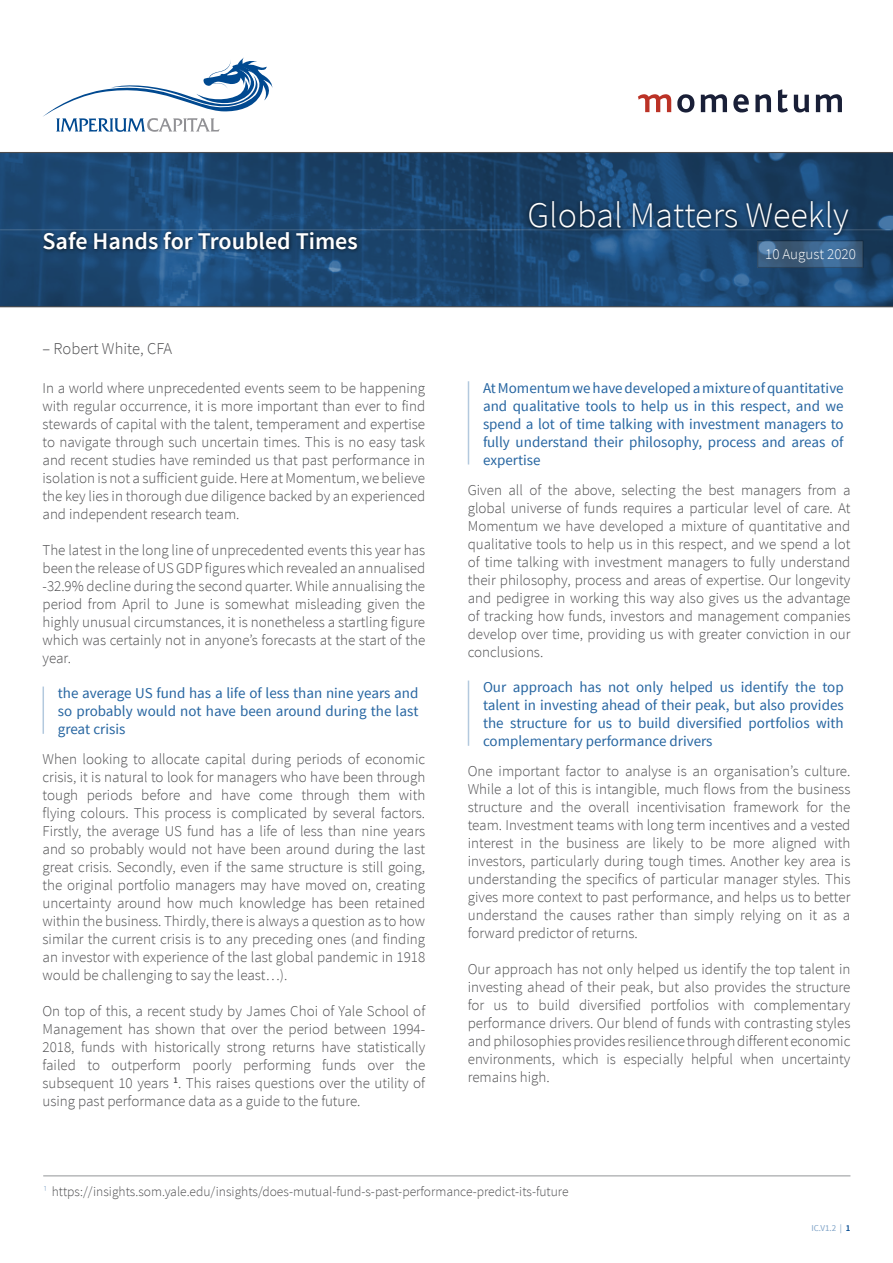
<style>
.page{position:relative;width:893px;height:1263px;background:#fff}
.page>*{position:absolute;margin:0;border:0;box-sizing:border-box;transform-origin:0 0}
.t1{font:300 36px "Source Sans Pro";color:#fff}
.t2{font:600 24px "Source Sans Pro";color:#fff}
.t3{font:300 16.5px "Source Sans Pro";color:#4d4d4f}
.t4{font:300 15px/18px "Source Sans Pro";color:#4d4d4f;text-align:justify}
.t5{font:15px/18px "Source Sans Pro";color:#2665a1;text-align:justify}
.t6{font:300 15px "Source Sans Pro";color:#fff}
.t7{font:300 13.5px "Source Sans Pro";color:#4d4d4f}
.t8{font:9px "Source Sans Pro";color:#80a4c8}
.s1{font-size:16.2px}
.s2{font-size:12px;color:#80a4c8}
.s3{font-weight:600;color:#004990}
</style>
<div class="page">
<svg style="left:0;top:153px;width:893px;height:153px;background:#1c4771"></svg>
<hr style="left:0;top:306px;width:893px;height:1px;background:#4d4d4f">
<hr style="left:0;top:152px;width:893px;height:1px;background:#4d4d4f">
<hr style="left:0;top:230px;width:893px;height:1px;background:#fff">
<svg style="left:638px;top:94px;width:33px;height:18px"></svg>
<svg style="left:701px;top:94px;width:26px;height:18px"></svg>
<svg style="left:733px;top:94px;width:16px;height:18px"></svg>
<svg style="left:755px;top:94px;width:16px;height:18px"></svg>
<svg style="left:778px;top:89px;width:10px;height:23px"></svg>
<svg style="left:794px;top:95px;width:15px;height:17px"></svg>
<svg style="left:816px;top:94px;width:26px;height:18px"></svg>
<svg style="left:677px;top:94px;width:17px;height:19px"></svg>
<svg style="left:43px;top:57px;width:230px;height:75px"></svg>
<div style="left:525px;top:197px;width:328px;height:43px;background:#000;opacity:.75"></div>
<div style="left:40px;top:229px;width:322px;height:25px;background:#000;opacity:.75"></div>
<svg style="left:760px;top:243px;width:101px;height:23px;background:#3f6388"></svg>
<hr style="left:43px;top:1175px;width:807px;height:1px;background:#939598">
<hr style="left:43px;top:686px;width:1px;height:48px;background:#b3c9de">
<hr style="left:468px;top:381px;width:1px;height:83px;background:#b3c9de">
<hr style="left:468px;top:680px;width:1px;height:66px;background:#b3c9de">
<h2 class="t2" style="left:43px;top:226px;width:317px">Safe Hands for Troubled Times</h2>
<p class="t3" style="left:43px;top:338px;width:131px"><span class="s1">–</span> Robert White, CFA</p>
<p class="t4" style="left:43px;top:379px;width:384px">In a world where unprecedented events seem to be happening with regular occurrence, it is more important than ever to find stewards of capital with the talent, temperament and expertise to navigate through such uncertain times. This is no easy task and recent studies have reminded us that past performance in isolation is not a sufficient guide. Here at Momentum, we believe the key lies in thorough due diligence backed by an experienced and independent research team.</p>
<p class="t4" style="left:43px;top:541px;width:384px">The latest in the long line of unprecedented events this year has been the release of US GDP figures which revealed an annualised -32.9% decline during the second quarter. While annualising the period from April to June is somewhat misleading given the highly unusual circumstances, it is nonetheless a startling figure which was certainly not in anyone’s forecasts at the start of the year.</p>
<p class="t5" style="left:58px;top:684px;width:362px">the average US fund has a life of less than nine years and so probably would not have been around during the last great crisis</p>
<p class="t4" style="left:43px;top:750px;width:384px">When looking to allocate capital during periods of economic crisis, it is natural to look for managers who have been through tough periods before and have come through them with flying colours. This process is complicated by several factors.<br>Firstly, the average US fund has a life of less than nine years and so probably would not have been around during the last great crisis. Secondly, even if the same structure is still going, the original portfolio managers may have moved on, creating uncertainty around how much knowledge has been retained within the business. Thirdly, there is always a question as to how similar the current crisis is to any preceding ones (and finding an investor with experience of the last global pandemic in 1918 would be challenging to say the least…).</p>
<p class="t4" style="left:43px;top:1002px;width:384px">On top of this, a recent study by James Choi of Yale School of Management has shown that over the period between 1994- 2018, funds with historically strong returns have statistically failed to outperform poorly performing funds over the subsequent 10 years <sup>1</sup>. This raises questions over the utility of using past performance data as a guide to the future.</p>
<h1 class="t1" style="left:527px;top:194px;width:323px">Global Matters Weekly</h1>
<p class="t6" style="left:765px;top:245px;width:92px">10 August 2020</p>
<p class="t5" style="left:483px;top:379px;width:362px">At Momentum we have developed a mixture of quantitative and qualitative tools to help us in this respect, and we spend a lot of time talking with investment managers to fully understand their philosophy, process and areas of expertise</p>
<p class="t4" style="left:468px;top:481px;width:384px">Given all of the above, selecting the best managers from a global universe of funds requires a particular level of care. At Momentum we have developed a mixture of quantitative and qualitative tools to help us in this respect, and we spend a lot of time talking with investment managers to fully understand their philosophy, process and areas of expertise. Our longevity and pedigree in working this way also gives us the advantage of tracking how funds, investors and management companies develop over time, providing us with greater conviction in our conclusions.</p>
<p class="t5" style="left:483px;top:678px;width:362px">Our approach has not only helped us identify the top talent in investing ahead of their peak, but also provides the structure for us to build diversified portfolios with complementary performance drivers</p>
<p class="t4" style="left:468px;top:762px;width:384px">One important factor to analyse is an organisation’s culture.<br>While a lot of this is intangible, much flows from the business structure and the overall incentivisation framework for the team. Investment teams with long term incentives and a vested interest in the business are likely to be more aligned with investors, particularly during tough times. Another key area is understanding the specifics of particular manager styles. This gives more context to past performance, and helps us to better understand the causes rather than simply relying on it as a forward predictor of returns.</p>
<p class="t4" style="left:468px;top:960px;width:384px">Our approach has not only helped us identify the top talent in investing ahead of their peak, but also provides the structure for us to build diversified portfolios with complementary performance drivers. Our blend of funds with contrasting styles and philosophies provides resilience through different economic environments, which is especially helpful when uncertainty remains high.</p>
<p class="t7" style="left:43px;top:1184px;width:527px"><span class="s2">¹</span> https://insights.som.yale.edu/insights/does-mutual-fund-s-past-performance-predict-its-future</p>
<p class="t8" style="left:811px;top:1223px;width:41px">IC.V1.2 | <span class="s3">1</span></p>
</div>
